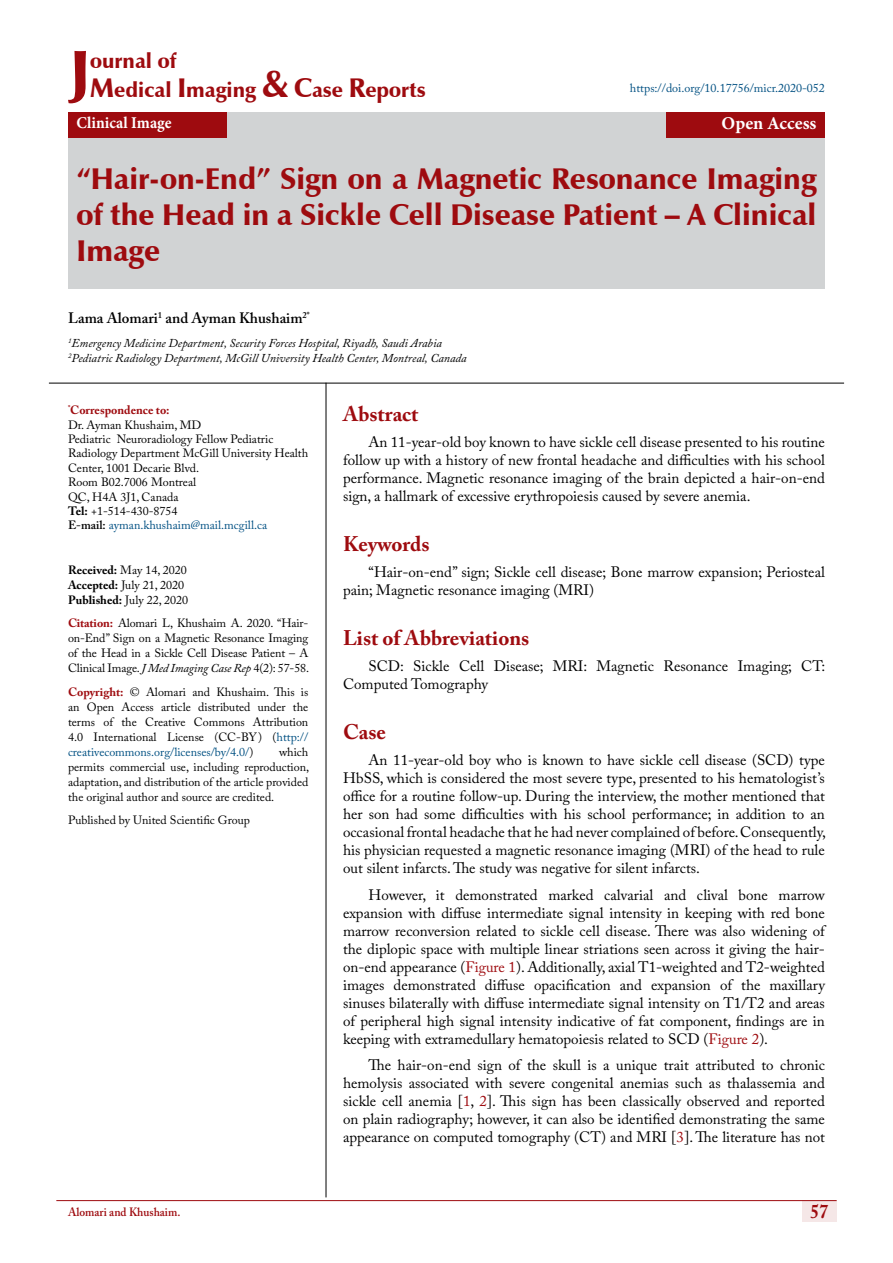
<style>
.page{position:relative;width:893px;height:1263px;background:#fff}
.page>*{position:absolute;margin:0;border:0;box-sizing:border-box;transform-origin:0 0}
.t1{font:900 62.1px "Zapf Humanist 601 BT";color:#9e0b0f}
.t2{font:900 30px/36px "Zapf Humanist 601 BT";color:#9e0b0f;text-align:justify}
.t3{font:700 21px "Adobe Caslon Pro";color:#9e0b0f}
.t4{font:900 21px/29.4px "Zapf Humanist 601 BT";color:#9e0b0f}
.t5{font:700 19.5px "Adobe Caslon Pro";color:#9e0b0f;scale:.9 1}
.t6{font:700 18px "Minion Pro";color:#fff}
.t7{font:700 16.5px "Minion Pro";color:#fff;scale:.94 1}
.t8{font:15px/18px "Adobe Caslon Pro";color:#000;text-align:justify}
.t9{font:600 15px "Adobe Caslon Pro";color:#000}
.t10{font:12px/15px "Adobe Caslon Pro";color:#000;text-align:justify}
.t11{font:italic 12px/15px "Adobe Caslon Pro";color:#000}
.t12{font:12px "Adobe Caslon Pro";color:#005082}
.t13{font:600 12px "Adobe Caslon Pro";color:#9e0b0f;scale:.95 1}
.s1{font-size:27px}
.s2{font-size:37.5px}
.s3{font-weight:700;color:#9e0b0f}
.s4{font-weight:700}
.s5{font-weight:600}
.s6{color:#005083}
.s7{font-style:italic}
.s8{color:#005082}
.s9{color:#9e0b0f}
</style>
<div class="page">
<div style="left:802px;top:1200px;width:35px;height:21px;background:#f5e7e7"></div>
<hr style="left:56px;top:1200px;width:781px;height:1px;background:#9e0b0f">
<div style="left:68px;top:112px;width:757px;height:177px;background:#d1d3d4"></div>
<div style="left:68px;top:112px;width:159px;height:26px;background:#9e0b0f"></div>
<div style="left:666px;top:112px;width:159px;height:26px;background:#9e0b0f"></div>
<hr style="left:326px;top:383px;width:1px;height:814px;background:#000">
<hr style="left:49px;top:383px;width:795px;height:1px;background:#000">
<h1 class="t1" style="left:70px;top:34px;width:22px">J</h1>
<h3 class="t4" style="left:90px;top:46px;width:337px">ournal of<br><span class="s1">M</span>edical <span class="s1">I</span>maging <span class="s2">&amp;</span> <span class="s1">C</span>ase <span class="s1">R</span>eports</h3>
<p class="t12" style="left:630px;top:81px;width:196px">https://doi.org/10.17756/micr.2020-052</p>
<p class="t7" style="left:77px;top:111px;width:103px">Clinical Image</p>
<p class="t6" style="left:721px;top:111px;width:96px">Open Access</p>
<h2 class="t2" style="left:77px;top:161px;width:741px">“Hair-on-End” Sign on a Magnetic Resonance Imaging of the Head in a Sickle Cell Disease Patient – A Clinical Image</h2>
<p class="t9" style="left:68px;top:309px;width:243px">Lama Alomari<sup>1</sup> and Ayman Khushaim<sup>2*</sup></p>
<p class="t11" style="left:68px;top:335px;width:400px"><sup>1</sup>Emergency Medicine Department, Security Forces Hospital, Riyadh, Saudi Arabia<br><sup>2</sup>Pediatric Radiology Department, McGill University Health Center, Montreal, Canada</p>
<p class="t10" style="left:68px;top:403px;width:242px;line-height:14.4px;text-align:left"><sup>*</sup><span class="s3">Correspondence to:<br></span>Dr. Ayman Khushaim, MD<br>Pediatric Neuroradiology Fellow Pediatric<br>Radiology Department McGill University Health<br>Center, 1001 Decarie Blvd.<br>Room B02.7006 Montreal<br>QC, H4A 3J1, Canada<br><span class="s4">Tel:</span> +1-514-430-8754<br><span class="s5">E-mail:</span> <span class="s6">ayman.khushaim@mail.mcgill.ca</span></p>
<p class="t10" style="left:68px;top:562px;width:122px;text-align:left"><span class="s4">Received:</span> May 14, 2020<br><span class="s4">Accepted:</span> July 21, 2020<br><span class="s4">Published:</span> July 22, 2020</p>
<p class="t10" style="left:68px;top:616px;width:243px"><span class="s3">Citation:</span> Alomari L, Khushaim A. 2020. “Hair&shy;on-End” Sign on a Magnetic Resonance Imaging of the Head in a Sickle Cell Disease Patient – A Clinical Image. <span class="s7">J Med Imaging Case Rep</span> 4(2): 57-58.</p>
<p class="t10" style="left:68px;top:684px;width:242px"><span class="s3">Copyright:</span> © Alomari and Khushaim. This is an Open Access article distributed under the terms of the Creative Commons Attribution 4.0 International License (CC-BY) (<span class="s8">http:// creativecommons.org/licenses/by/4.0/</span>)</p>
<h3 class="t3" style="left:343px;top:401px;width:77px">Abstract</h3>
<p class="t8" style="left:343px;top:433px;width:483px;text-indent:26px">An 11-year-old boy known to have sickle cell disease presented to his routine follow up with a history of new frontal headache and difficulties with his school performance. Magnetic resonance imaging of the brain depicted a hair-on-end sign, a hallmark of excessive erythropoiesis caused by severe anemia.</p>
<h3 class="t3" style="left:343px;top:531px;width:88px">Keywords</h3>
<p class="t8" style="left:343px;top:563px;width:483px;text-indent:26px">“Hair-on-end” sign; Sickle cell disease; Bone marrow expansion; Periosteal pain; Magnetic resonance imaging (MRI)</p>
<h3 class="t3" style="left:343px;top:625px;width:188px">List of Abbreviations</h3>
<p class="t8" style="left:343px;top:657px;width:484px;text-indent:26px">SCD: Sickle Cell Disease; MRI: Magnetic Resonance Imaging; CT:<br>Computed Tomography</p>
<h3 class="t3" style="left:343px;top:719px;width:44px">Case</h3>
<p class="t8" style="left:343px;top:751px;width:484px;text-indent:26px">An 11-year-old boy who is known to have sickle cell disease (SCD) type HbSS, which is considered the most severe type, presented to his hematologist’s office for a routine follow-up. During the interview, the mother mentioned that her son had some difficulties with his school performance; in addition to an occasional frontal headache that he had never complained of before. Consequently, his physician requested a magnetic resonance imaging (MRI) of the head to rule out silent infarcts. The study was negative for silent infarcts.</p>
<p class="t8" style="left:343px;top:886px;width:483px;text-indent:26px">However, it demonstrated marked calvarial and clival bone marrow expansion with diffuse intermediate signal intensity in keeping with red bone marrow reconversion related to sickle cell disease. There was also widening of the diplopic space with multiple linear striations seen across it giving the hair&shy;on-end appearance (<span class="s9">Figure 1</span>). Additionally, axial T1-weighted and T2-weighted images demonstrated diffuse opacification and expansion of the maxillary sinuses bilaterally with diffuse intermediate signal intensity on T1/T2 and areas of peripheral high signal intensity indicative of fat component, findings are in keeping with extramedullary hematopoiesis related to SCD (<span class="s9">Figure 2</span>).</p>
<p class="t8" style="left:343px;top:1056px;width:483px;text-indent:26px">The hair-on-end sign of the skull is a unique trait attributed to chronic hemolysis associated with severe congenital anemias such as thalassemia and sickle cell anemia [<span class="s9">1</span>, <span class="s9">2</span>]. This sign has been classically observed and reported on plain radiography; however, it can also be identified demonstrating the same appearance on computed tomography (CT) and MRI [<span class="s9">3</span>]. The literature has not</p>
<p class="t10" style="left:68px;top:744px;width:243px;text-indent:211px">which permits commercial use, including reproduction, adaptation, and distribution of the article provided the original author and source are credited.</p>
<p class="t10" style="left:68px;top:813px;width:183px">Published by United Scientific Group</p>
<p class="t13" style="left:68px;top:1204px;width:120px">Alomari and Khushaim.</p>
<h3 class="t5" style="left:811px;top:1200px;width:21px">57</h3>
</div>
